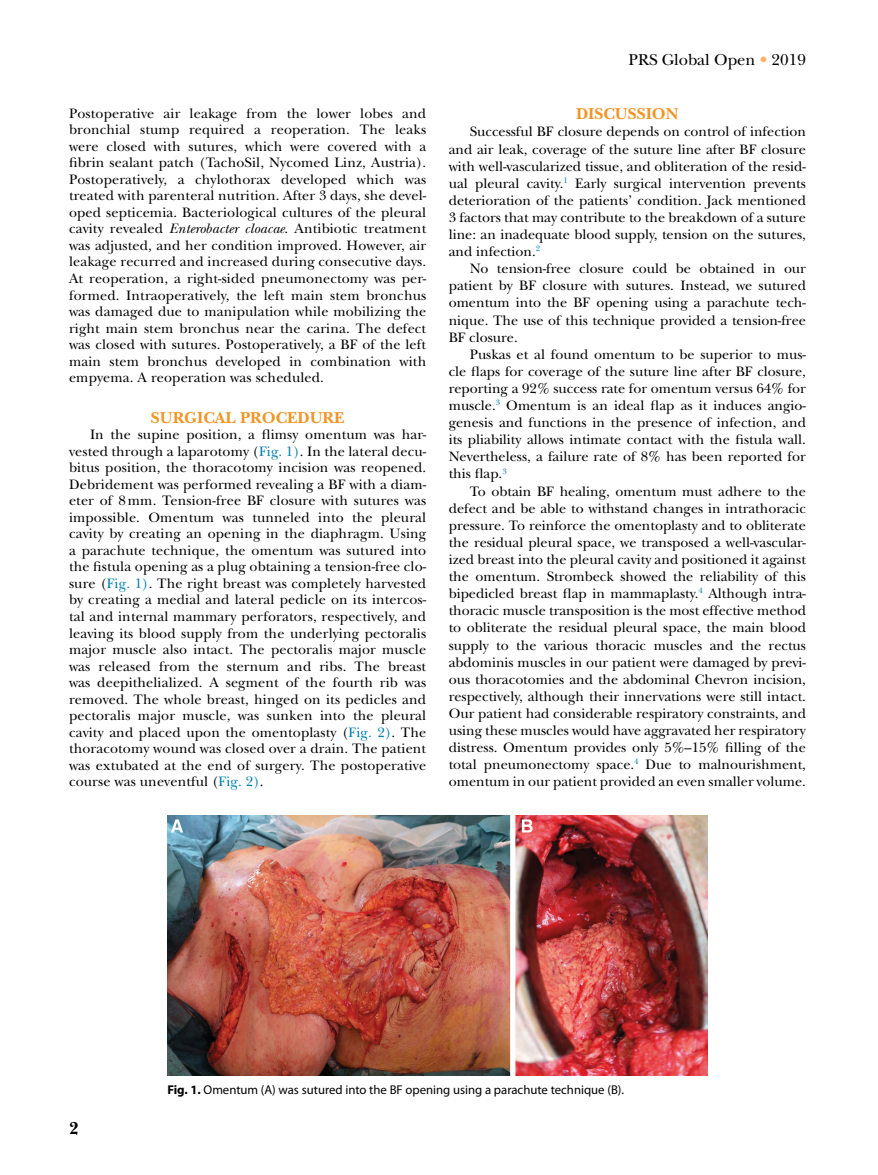
<style>
.page{position:relative;width:878px;height:1175px;background:#fff}
.page>*{position:absolute;margin:0;border:0;box-sizing:border-box;transform-origin:0 0}
.t1{font:700 18px "New Baskerville Std";color:#000}
.t2{font:700 16.5px "New Baskerville Std";color:#f39424}
.t3{font:16.5px "New Baskerville Std";color:#000}
.t4{font:14.25px/16.5px "New Baskerville Std";color:#000;text-align:justify}
.t5{font:12.75px "Myriad Pro";color:#000}
.s1{font-style:italic}
.s2{color:#017eac}
.s3{color:#fbb161}
.s4{font-weight:700}
</style>
<div class="page">
<img style="left:167px;top:816px;width:540px;height:259px">
<p class="t4" style="left:69px;top:105px;width:359px">Postoperative air leakage from the lower lobes and bronchial stump required a reoperation. The leaks were closed with sutures, which were covered with a fibrin sealant patch (TachoSil, Nycomed Linz, Austria).<br>Postoperatively, a chylothorax developed which was treated with parenteral nutrition. After 3 days, she devel&shy;oped septicemia. Bacteriological cultures of the pleural cavity revealed <span class="s1">Enterobacter cloacae</span>. Antibiotic treatment was adjusted, and her condition improved. However, air leakage recurred and increased during consecutive days.<br>At reoperation, a right-sided pneumonectomy was per&shy;formed. Intraoperatively, the left main stem bronchus was damaged due to manipulation while mobilizing the right main stem bronchus near the carina. The defect was closed with sutures. Postoperatively, a BF of the left main stem bronchus developed in combination with empyema. A reoperation was scheduled.</p>
<p class="t2" style="left:151px;top:408px;width:195px">SURGICAL PROCEDURE</p>
<p class="t4" style="left:69px;top:426px;width:359px;text-indent:21px">In the supine position, a flimsy omentum was har&shy;vested through a laparotomy (<span class="s2">Fig. 1)</span>. In the lateral decu&shy;bitus position, the thoracotomy incision was reopened.<br>Debridement was performed revealing a BF with a diam&shy;eter of 8 mm. Tension-free BF closure with sutures was impossible. Omentum was tunneled into the pleural cavity by creating an opening in the diaphragm. Using a parachute technique, the omentum was sutured into the fistula opening as a plug obtaining a tension-free clo&shy;sure (<span class="s2">Fig. 1)</span>. The right breast was completely harvested by creating a medial and lateral pedicle on its intercos&shy;tal and internal mammary perforators, respectively, and leaving its blood supply from the underlying pectoralis major muscle also intact. The pectoralis major muscle was released from the sternum and ribs. The breast was deepithelialized. A segment of the fourth rib was removed. The whole breast, hinged on its pedicles and pectoralis major muscle, was sunken into the pleural cavity and placed upon the omentoplasty (<span class="s2">Fig. 2)</span>. The thoracotomy wound was closed over a drain. The patient was extubated at the end of surgery. The postoperative course was uneventful (<span class="s2">Fig. 2)</span>.</p>
<p class="t3" style="left:628px;top:50px;width:179px">PRS Global Open <span class="s3">•</span> 2019</p>
<p class="t2" style="left:576px;top:104px;width:104px">DISCUSSION</p>
<p class="t4" style="left:448px;top:123px;width:359px;line-height:17.1px;text-indent:21px">Successful BF closure depends on control of infection and air leak, coverage of the suture line after BF closure with well-vascularized tissue, and obliteration of the resid&shy;ual pleural cavity.<sup>1</sup> Early surgical intervention prevents deterioration of the patients’ condition. Jack mentioned 3 factors that may contribute to the breakdown of a suture line: an inadequate blood supply, tension on the sutures, and infection.<sup>2</sup></p>
<p class="t4" style="left:448px;top:260px;width:359px;line-height:17.1px;text-indent:21px">No tension-free closure could be obtained in our patient by BF closure with sutures. Instead, we sutured omentum into the BF opening using a parachute tech&shy;nique. The use of this technique provided a tension-free BF closure.</p>
<p class="t4" style="left:448px;top:346px;width:359px;line-height:17.1px;text-indent:21px">Puskas et al found omentum to be superior to mus&shy;cle flaps for coverage of the suture line after BF closure, reporting a 92% success rate for omentum versus 64% for muscle.<sup>3</sup> Omentum is an ideal flap as it induces angio&shy;genesis and functions in the presence of infection, and its pliability allows intimate contact with the fistula wall.<br>Nevertheless, a failure rate of 8% has been reported for this flap.<sup>3</sup></p>
<p class="t4" style="left:448px;top:482px;width:359px;line-height:17.1px;text-indent:21px">To obtain BF healing, omentum must adhere to the defect and be able to withstand changes in intrathoracic pressure. To reinforce the omentoplasty and to obliterate the residual pleural space, we transposed a well-vascular&shy;ized breast into the pleural cavity and positioned it against the omentum. Strombeck showed the reliability of this bipedicled breast flap in mammaplasty.<sup>4</sup> Although intra&shy;thoracic muscle transposition is the most effective method to obliterate the residual pleural space, the main blood supply to the various thoracic muscles and the rectus abdominis muscles in our patient were damaged by previ&shy;ous thoracotomies and the abdominal Chevron incision, respectively, although their innervations were still intact.<br>Our patient had considerable respiratory constraints, and using these muscles would have aggravated her respiratory distress. Omentum provides only 5%–15% filling of the total pneumonectomy space.<sup>4</sup> Due to malnourishment, omentum in our patient provided an even smaller volume.</p>
<p class="t1" style="left:69px;top:1118px;width:11px">2</p>
<p class="t5" style="left:167px;top:1081px;width:458px"><span class="s4">Fig. 1.</span> Omentum (A) was sutured into the BF opening using a parachute technique (B).</p>
</div>
